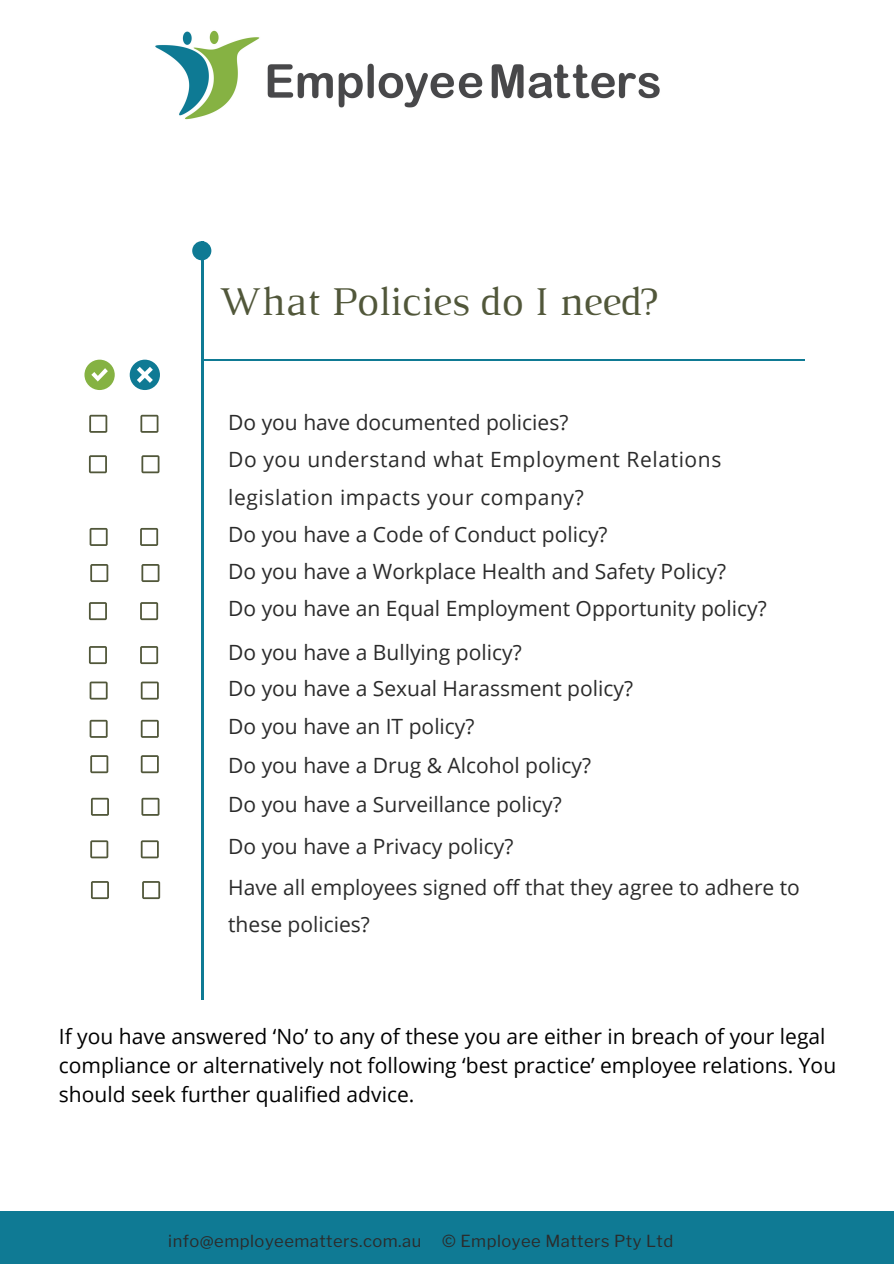
<style>
.page{position:relative;width:894px;height:1264px;background:#fff}
.page>*{position:absolute;margin:0;border:0;box-sizing:border-box;transform-origin:0 0}
.t1{font:41.7px "Luthier";letter-spacing:-.005em;color:#51573a}
.t2{font:21px/37.2px "Open Sans";color:#2b2b2b}
.t3{font:21px/29.2px "Open Sans";color:#000}
.t4{font:21px/37.2px "Open Sans";letter-spacing:.03em;color:#2b2b2b}
.t5{font:16.5px "Libre Franklin";letter-spacing:.03em;color:#2b2b2b}
</style>
<div class="page">
<hr style="left:201px;top:241px;width:2px;height:758px;background:#0f7a94">
<div style="left:192px;top:241px;width:19px;height:19px;background:#0f7a94;border-radius:50%"></div>
<hr style="left:202px;top:359px;width:602px;height:2px;background:#0f7a94">
<img style="left:155px;top:30px;width:505px;height:90px">
<svg style="left:140px;top:415px;width:18px;height:18px"></svg>
<svg style="left:89px;top:415px;width:18px;height:18px"></svg>
<div style="left:84px;top:359px;width:31px;height:31px;background:#85b242;border-radius:50%"></div>
<svg style="left:91px;top:368px;width:17px;height:13px"></svg>
<div style="left:130px;top:359px;width:30px;height:31px;background:#0f7a94;border-radius:50%"></div>
<svg style="left:137px;top:367px;width:16px;height:16px"></svg>
<svg style="left:141px;top:455px;width:18px;height:18px"></svg>
<svg style="left:140px;top:528px;width:18px;height:18px"></svg>
<svg style="left:90px;top:528px;width:18px;height:18px"></svg>
<svg style="left:89px;top:455px;width:18px;height:18px"></svg>
<svg style="left:141px;top:564px;width:18px;height:18px"></svg>
<svg style="left:90px;top:564px;width:18px;height:18px"></svg>
<svg style="left:142px;top:881px;width:18px;height:18px"></svg>
<svg style="left:91px;top:881px;width:18px;height:18px"></svg>
<svg style="left:90px;top:681px;width:18px;height:18px"></svg>
<svg style="left:90px;top:719px;width:18px;height:18px"></svg>
<svg style="left:141px;top:719px;width:18px;height:18px"></svg>
<svg style="left:141px;top:681px;width:18px;height:18px"></svg>
<svg style="left:90px;top:755px;width:18px;height:18px"></svg>
<svg style="left:141px;top:755px;width:18px;height:18px"></svg>
<div style="left:0;top:1211px;width:893px;height:52px;background:#0f7a94"></div>
<svg style="left:140px;top:602px;width:18px;height:18px"></svg>
<svg style="left:89px;top:602px;width:18px;height:18px"></svg>
<svg style="left:140px;top:646px;width:18px;height:18px"></svg>
<svg style="left:89px;top:646px;width:18px;height:18px"></svg>
<svg style="left:91px;top:797px;width:18px;height:18px"></svg>
<svg style="left:141px;top:797px;width:18px;height:18px"></svg>
<svg style="left:90px;top:840px;width:18px;height:18px"></svg>
<svg style="left:141px;top:840px;width:18px;height:18px"></svg>
<p class="t1" style="left:219px;top:287px;width:440px">What Policies do I need?</p>
<p class="t2" style="left:228px;top:403px;width:341px">Do you have documented policies?</p>
<p class="t4" style="left:228px;top:440px;width:494px">Do you understand what Employment Relations legislation impacts your company?</p>
<p class="t2" style="left:228px;top:515px;width:381px">Do you have a Code of Conduct policy?</p>
<p class="t2" style="left:228px;top:552px;width:499px">Do you have a Workplace Health and Safety Policy?</p>
<p class="t2" style="left:228px;top:589px;width:540px">Do you have an Equal Employment Opportunity policy?</p>
<p class="t2" style="left:228px;top:633px;width:295px">Do you have a Bullying policy?</p>
<p class="t2" style="left:228px;top:668px;width:406px">Do you have a Sexual Harassment policy?</p>
<p class="t2" style="left:228px;top:707px;width:248px">Do you have an IT policy?</p>
<p class="t2" style="left:228px;top:746px;width:364px">Do you have a Drug &amp; Alcohol policy?</p>
<p class="t2" style="left:228px;top:785px;width:335px">Do you have a Surveillance policy?</p>
<p class="t2" style="left:228px;top:827px;width:287px">Do you have a Privacy policy?</p>
<p class="t2" style="left:228px;top:868px;width:573px">Have all employees signed off that they agree to adhere to these policies?</p>
<p class="t3" style="left:59px;top:1021px;width:778px">If you have answered ‘No’ to any of these you are either in breach of your legal compliance or alternatively not following ‘best practice’ employee relations. You should seek further qualified advice.</p>
<p class="t5" style="left:168px;top:1230px;width:254px">info@employeematters.com.au</p>
<p class="t5" style="left:442px;top:1230px;width:233px">© Employee Matters Pty Ltd</p>
</div>
